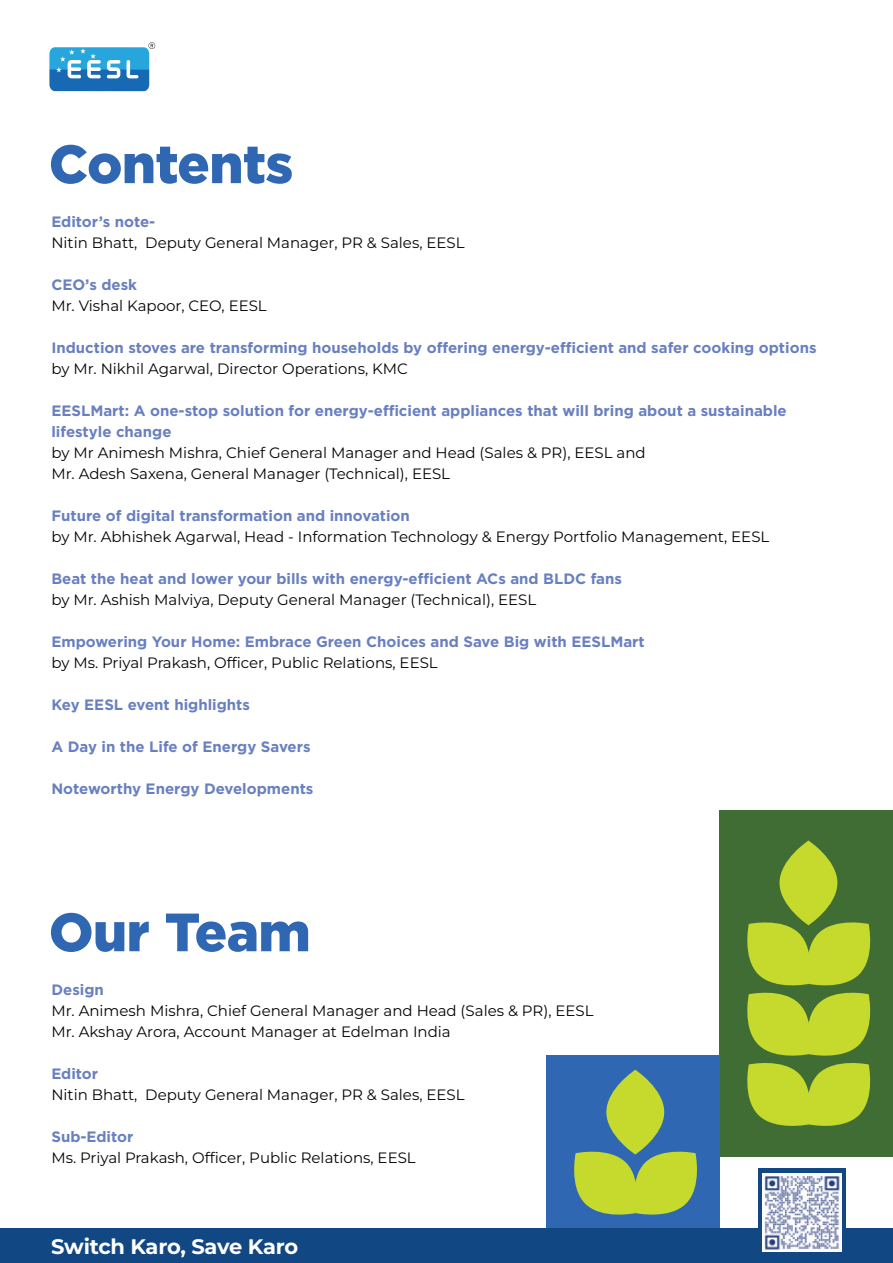
<style>
.page{position:relative;width:893px;height:1263px;background:#fff}
.page>*{position:absolute;margin:0;border:0;box-sizing:border-box;transform-origin:0 0}
.t1{font:900 53.85px "Gotham";letter-spacing:-.01em;color:#2f67b2}
.t2{font:700 21px "Montserrat";letter-spacing:-.02em;color:#fff}
.t3{font:15px/21px "Montserrat";color:#050504}
.t4{font:700 15px/21px "Gotham";color:#6980c0}
</style>
<div class="page">
<div style="left:720px;top:810px;width:173px;height:346px;background:#406d34"></div>
<svg style="left:747px;top:922px;width:124px;height:204px"></svg>
<svg style="left:779px;top:840px;width:58px;height:85px;background:#b0c72e"></svg>
<svg style="left:49px;top:42px;width:106px;height:49px"></svg>
<div style="left:546px;top:1055px;width:174px;height:173px;background:#2f67b2"></div>
<svg style="left:574px;top:1151px;width:123px;height:64px"></svg>
<svg style="left:606px;top:1070px;width:58px;height:84px;background:#afc840"></svg>
<div style="left:0;top:1228px;width:893px;height:35px;background:#114782"></div>
<div style="left:758px;top:1168px;width:88px;height:86px;background:#114782"></div>
<img style="left:763px;top:1173px;width:78px;height:79px">
<h1 class="t1" style="left:49px;top:127px;width:246px">Contents</h1>
<p class="t4" style="left:51px;top:211px;width:106px">Editor’s note-</p>
<p class="t3" style="left:51px;top:232px;width:415px">Nitin Bhatt, Deputy General Manager, PR &amp; Sales, EESL</p>
<p class="t4" style="left:51px;top:274px;width:87px">CEO’s desk</p>
<p class="t3" style="left:51px;top:295px;width:217px">Mr. Vishal Kapoor, CEO, EESL</p>
<p class="t4" style="left:51px;top:337px;width:767px">Induction stoves are transforming households by offering energy-efficient and safer cooking options</p>
<p class="t3" style="left:51px;top:358px;width:358px">by Mr. Nikhil Agarwal, Director Operations, KMC</p>
<p class="t4" style="left:51px;top:400px;width:737px">EESLMart: A one-stop solution for energy-efficient appliances that will bring about a sustainable lifestyle change</p>
<p class="t3" style="left:51px;top:442px;width:596px">by Mr Animesh Mishra, Chief General Manager and Head (Sales &amp; PR), EESL and<br>Mr. Adesh Saxena, General Manager (Technical), EESL</p>
<p class="t4" style="left:51px;top:505px;width:360px">Future of digital transformation and innovation</p>
<p class="t3" style="left:51px;top:526px;width:719px">by Mr. Abhishek Agarwal, Head - Information Technology &amp; Energy Portfolio Management, EESL</p>
<p class="t4" style="left:51px;top:568px;width:572px">Beat the heat and lower your bills with energy-efficient ACs and BLDC fans</p>
<p class="t3" style="left:51px;top:589px;width:486px">by Mr. Ashish Malviya, Deputy General Manager (Technical), EESL</p>
<p class="t4" style="left:51px;top:631px;width:595px">Empowering Your Home: Embrace Green Choices and Save Big with EESLMart</p>
<p class="t3" style="left:51px;top:652px;width:388px">by Ms. Priyal Prakash, Officer, Public Relations, EESL</p>
<p class="t4" style="left:51px;top:694px;width:200px">Key EESL event highlights</p>
<p class="t4" style="left:51px;top:736px;width:261px">A Day in the Life of Energy Savers</p>
<p class="t4" style="left:51px;top:778px;width:264px">Noteworthy Energy Developments</p>
<h1 class="t1" style="left:49px;top:895px;width:263px">Our Team</h1>
<p class="t4" style="left:51px;top:979px;width:54px">Design</p>
<p class="t3" style="left:51px;top:1000px;width:544px">Mr. Animesh Mishra, Chief General Manager and Head (Sales &amp; PR), EESL<br>Mr. Akshay Arora, Account Manager at Edelman India</p>
<p class="t4" style="left:51px;top:1063px;width:48px">Editor</p>
<p class="t3" style="left:51px;top:1084px;width:415px">Nitin Bhatt, Deputy General Manager, PR &amp; Sales, EESL</p>
<p class="t4" style="left:51px;top:1126px;width:83px">Sub-Editor</p>
<p class="t3" style="left:51px;top:1147px;width:366px">Ms. Priyal Prakash, Officer, Public Relations, EESL</p>
<h2 class="t2" style="left:51px;top:1231px;width:248px">Switch Karo, Save Karo</h2>
</div>
